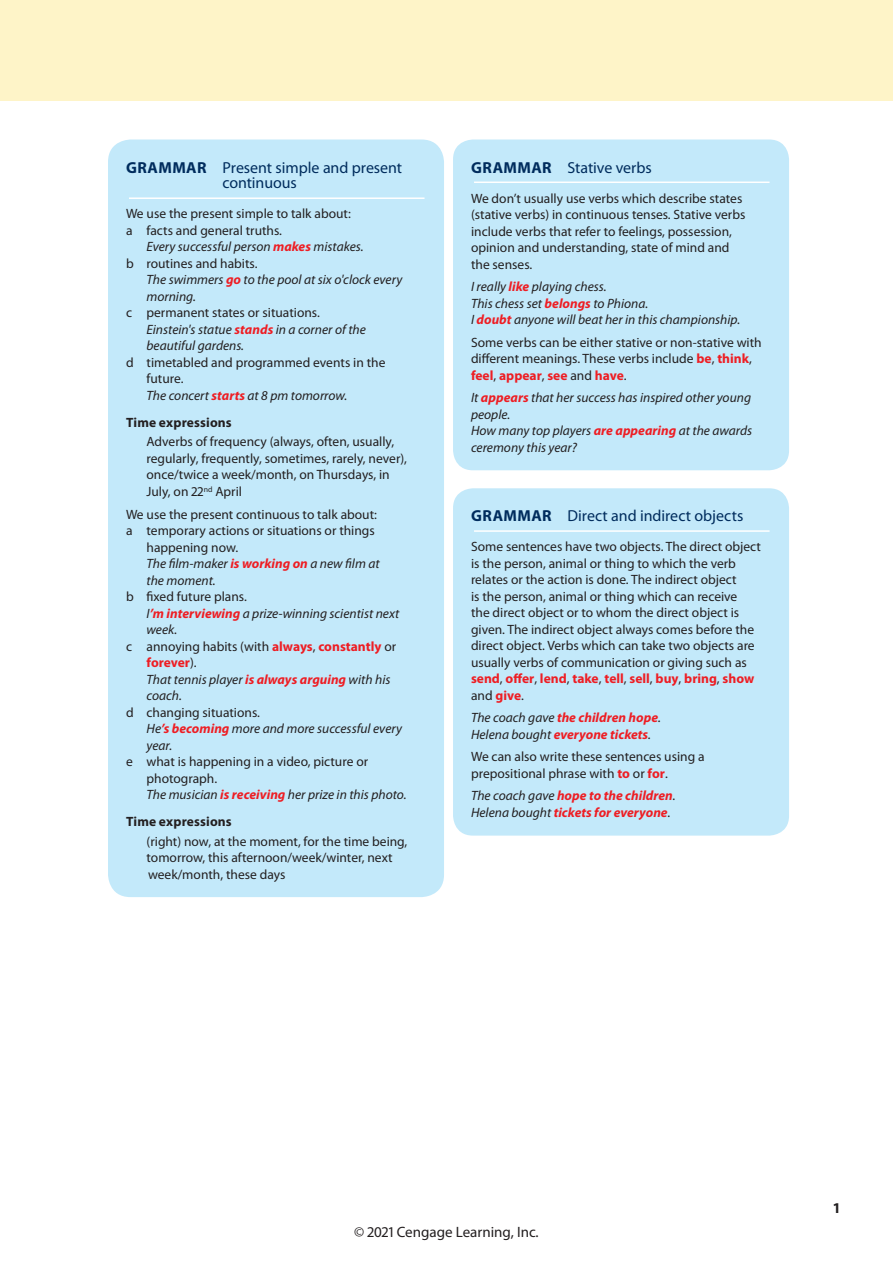
<style>
.page{position:relative;width:893px;height:1263px;background:#fff}
.page>*{position:absolute;margin:0;border:0;box-sizing:border-box;transform-origin:0 0}
.t1{font:15.9px/15.9px "Myriad Pro";letter-spacing:-.005em;color:#002c5d;text-align:center}
.t2{font:15px "Myriad Pro";color:#231f20}
.t3{font:700 15px "Myriad Pro";color:#231f20}
.t4{font:13.5px/16.5px "Myriad Pro";color:#231f20}
.t5{font:italic 13.5px/16.5px "Myriad Pro";color:#231f20}
.t6{font:italic 700 13.5px/16.5px "Myriad Pro";color:#ee1d23}
.t7{font:700 13.5px "Myriad Pro";letter-spacing:.01em;color:#231f20}
.t8{font:700 13.5px "Myriad Pro";letter-spacing:-.005em;color:#ee1d23}
.s1{font-weight:700}
.s2{font-weight:700;color:#ee1d23}
.s3{font-style:normal}
.s4{font-style:italic}
.s5{font-weight:700;font-style:italic;color:#ee1d23}
.s6{font-weight:400;color:#231f20}
</style>
<div class="page">
<div style="left:0;top:0;width:893px;height:100px;background:#fef4c8"></div>
<div style="left:108px;top:140px;width:336px;height:757px;background:#c3e9fa;border-radius:22px"></div>
<hr style="left:129px;top:197px;width:295px;height:2px;background:#fff">
<div style="left:453px;top:140px;width:336px;height:330px;background:#c3e9fa;border-radius:20px"></div>
<hr style="left:474px;top:182px;width:296px;height:1px;background:#fff">
<div style="left:453px;top:488px;width:336px;height:348px;background:#c3e9fa;border-radius:20px"></div>
<hr style="left:474px;top:530px;width:296px;height:2px;background:#fff">
<p class="t1" style="left:126px;top:160px;width:278px"><span class="s1">GRAMMAR</span> Present simple and present continuous</p>
<p class="t4" style="left:126px;top:206px;width:226px">We use the present simple to talk about: a facts and general truths.</p>
<p class="t5" style="left:126px;top:239px;width:239px;text-indent:21px">Every successful person <span class="s2">makes</span> mistakes. <span class="s3">b routines and habits.</span></p>
<p class="t5" style="left:147px;top:272px;width:257px">The swimmers <span class="s2">go</span> to the pool at six o'clock every morning.</p>
<p class="t5" style="left:147px;top:305px;width:221px;text-indent:-21px"><span class="s3">c permanent states or situations.<br></span>Einstein's statue <span class="s2">stands</span> in a corner of the beautiful gardens.</p>
<p class="t4" style="left:147px;top:354px;width:240px;text-indent:-21px">d timetabled and programmed events in the future.<br><span class="s4">The concert</span> <span class="s5">starts</span> <span class="s4">at 8 pm tomorrow.</span></p>
<p class="t7" style="left:126px;top:415px;width:107px">Time expressions</p>
<p class="t4" style="left:147px;top:434px;width:262px">Adverbs of frequency (always, often, usually, regularly, frequently, sometimes, rarely, never), once/twice a week/month, on Thursdays, in July, on 22<sup>nd</sup> April</p>
<p class="t4" style="left:126px;top:506px;width:252px">We use the present continuous to talk about:</p>
<p class="t4" style="left:126px;top:522px;width:250px">a temporary actions or situations or things</p>
<p class="t4" style="left:147px;top:539px;width:93px">happening now.</p>
<p class="t5" style="left:147px;top:556px;width:235px">The film-maker <span class="s2">is working on</span> a new film at</p>
<p class="t5" style="left:147px;top:572px;width:71px">the moment.</p>
<p class="t4" style="left:126px;top:588px;width:122px">b fixed future plans.</p>
<p class="t5" style="left:147px;top:605px;width:254px">I<span class="s2">’m interviewing</span> a prize-winning scientist next</p>
<p class="t5" style="left:147px;top:621px;width:32px">week.</p>
<p class="t4" style="left:126px;top:638px;width:272px">c annoying habits (with <span class="s2">always</span>, <span class="s2">constantly</span> or</p>
<p class="t8" style="left:147px;top:655px;width:52px">forever<span class="s6">).</span></p>
<p class="t5" style="left:147px;top:671px;width:245px">That tennis player <span class="s2">is always arguing</span> with his</p>
<p class="t5" style="left:147px;top:687px;width:37px">coach.</p>
<p class="t5" style="left:147px;top:704px;width:257px;text-indent:-21px"><span class="s3">d changing situations.<br></span>He<span class="s2">’s becoming</span> more and more successful every year.</p>
<p class="t4" style="left:147px;top:753px;width:262px;text-indent:-21px">e what is happening in a video, picture or photograph.<br><span class="s4">The musician</span> <span class="s5">is receiving</span> <span class="s4">her prize in this photo.</span></p>
<p class="t7" style="left:126px;top:814px;width:107px">Time expressions</p>
<p class="t4" style="left:147px;top:833px;width:262px">(right) now, at the moment, for the time being, tomorrow, this afternoon/week/winter, next week/month, these days</p>
<p class="t1" style="left:471px;top:160px;width:182px"><span class="s1">GRAMMAR</span> Stative verbs</p>
<p class="t4" style="left:471px;top:190px;width:276px">We don’t usually use verbs which describe states (stative verbs) in continuous tenses. Stative verbs include verbs that refer to feelings, possession, opinion and understanding, state of mind and the senses.</p>
<p class="t5" style="left:471px;top:279px;width:271px">I really <span class="s2">like</span> playing chess.<br>This chess set <span class="s2">belongs</span> to Phiona.<br>I <span class="s2">doubt</span> anyone will beat her in this championship.</p>
<p class="t4" style="left:471px;top:334px;width:292px">Some verbs can be either stative or non-stative with different meanings. These verbs include <span class="s2">be</span>, <span class="s2">think</span>, <span class="s2">feel</span>, <span class="s2">appear</span>, <span class="s2">see</span> and <span class="s2">have</span>.</p>
<p class="t5" style="left:471px;top:390px;width:283px">It <span class="s2">appears</span> that her success has inspired other young people.<br>How many top players <span class="s2">are appearing</span> at the awards ceremony this year?</p>
<p class="t1" style="left:471px;top:508px;width:274px"><span class="s1">GRAMMAR</span> Direct and indirect objects</p>
<p class="t4" style="left:471px;top:539px;width:291px">Some sentences have two objects. The direct object is the person, animal or thing to which the verb relates or the action is done. The indirect object<br>is the person, animal or thing which can receive<br>the direct object or to whom the direct object is given. The indirect object always comes before the direct object. Verbs which can take two objects are usually verbs of communication or giving such as <span class="s2">send</span>, <span class="s2">offer</span>, <span class="s2">lend</span>, <span class="s2">take</span>, <span class="s2">tell</span>, <span class="s2">sell</span>, <span class="s2">buy</span>, <span class="s2">bring</span>, <span class="s2">show </span>and <span class="s2">give</span>.</p>
<p class="t6" style="left:471px;top:710px;width:191px"><span class="s6">The coach gave</span> the children hope<span class="s6">.<br>Helena bought</span> everyone tickets<span class="s6">.</span></p>
<p class="t4" style="left:471px;top:749px;width:235px">We can also write these sentences using a prepositional phrase with <span class="s2">to</span> or <span class="s2">for</span>.</p>
<p class="t6" style="left:471px;top:788px;width:206px"><span class="s6">The coach gave</span> hope to the children<span class="s6">.<br>Helena bought</span> tickets for everyone<span class="s6">.</span></p>
<p class="t2" style="left:354px;top:1223px;width:186px">© 2021 Cengage Learning, Inc.</p>
<p class="t3" style="left:834px;top:1199px;width:7px">1</p>
</div>
